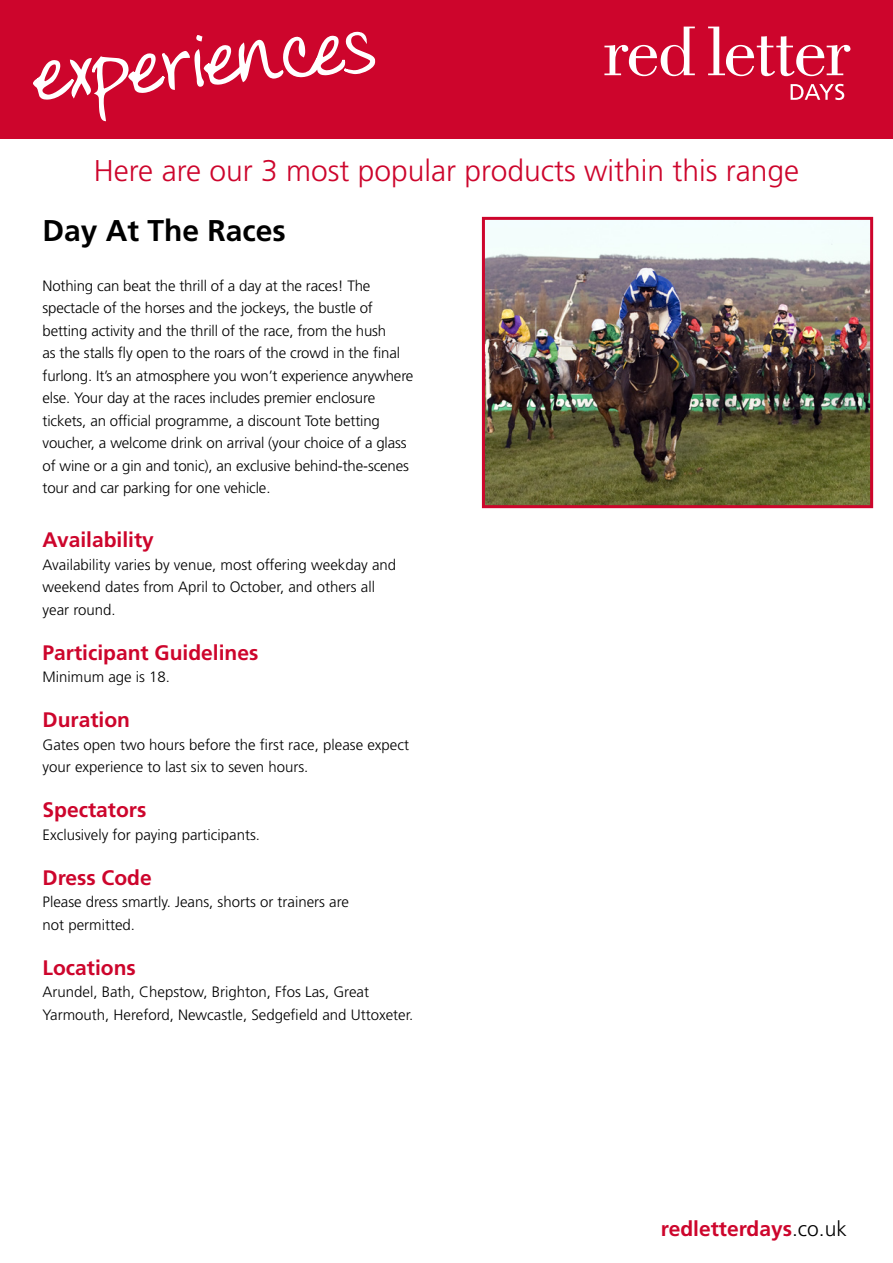
<style>
.page{position:relative;width:893px;height:1263px;background:#fff}
.page>*{position:absolute;margin:0;border:0;box-sizing:border-box;transform-origin:0 0}
.t1{font:300 30px "Frutiger LT Std";color:#cd052c}
.t2{font:700 30px "Frutiger LT Std";color:#000}
.t3{font:700 21px "Frutiger LT Std";color:#cd052c}
.t4{font:300 15px/22.5px "Frutiger LT Std";letter-spacing:-.01em;color:#000}
.s1{font-weight:300;color:#000}
</style>
<div class="page">
<div style="left:0;top:0;width:893px;height:139px;background:#cd052c"></div>
<svg style="left:708px;top:27px;width:142px;height:49px"></svg>
<svg style="left:604px;top:27px;width:91px;height:49px"></svg>
<svg style="left:791px;top:84px;width:53px;height:16px"></svg>
<svg style="left:33px;top:32px;width:342px;height:89px;background:#d52f4f"></svg>
<img style="left:486px;top:221px;width:383px;height:283px">
<div style="left:482px;top:217px;width:391px;height:291px;border:3px solid #cd052c"></div>
<p class="t1" style="left:94px;top:154px;width:707px">Here are our 3 most popular products within this range</p>
<p class="t2" style="left:43px;top:213px;width:245px">Day At The Races</p>
<p class="t4" style="left:43px;top:275px;width:372px">Nothing can beat the thrill of a day at the races! The spectacle of the horses and the jockeys, the bustle of betting activity and the thrill of the race, from the hush<br>as the stalls fly open to the roars of the crowd in the final furlong. It’s an atmosphere you won’t experience anywhere else. Your day at the races includes premier enclosure tickets, an official programme, a discount Tote betting voucher, a welcome drink on arrival (your choice of a glass of wine or a gin and tonic), an exclusive behind-the-scenes tour and car parking for one vehicle.</p>
<p class="t3" style="left:43px;top:528px;width:113px">Availability</p>
<p class="t4" style="left:43px;top:554px;width:355px">Availability varies by venue, most offering weekday and weekend dates from April to October, and others all year round.</p>
<p class="t3" style="left:43px;top:640px;width:217px">Participant Guidelines</p>
<p class="t4" style="left:43px;top:666px;width:129px">Minimum age is 18.</p>
<p class="t3" style="left:43px;top:708px;width:89px">Duration</p>
<p class="t4" style="left:43px;top:734px;width:368px">Gates open two hours before the first race, please expect your experience to last six to seven hours.</p>
<p class="t3" style="left:43px;top:798px;width:105px">Spectators</p>
<p class="t4" style="left:43px;top:824px;width:219px">Exclusively for paying participants.</p>
<p class="t3" style="left:43px;top:865px;width:111px">Dress Code</p>
<p class="t4" style="left:43px;top:891px;width:308px">Please dress smartly. Jeans, shorts or trainers are not permitted.</p>
<p class="t3" style="left:43px;top:955px;width:95px">Locations</p>
<p class="t4" style="left:43px;top:981px;width:372px">Arundel, Bath, Chepstow, Brighton, Ffos Las, Great<br>Yarmouth, Hereford, Newcastle, Sedgefield and Uttoxeter.</p>
<p class="t3" style="left:661px;top:1216px;width:187px">redletterdays<span class="s1">.co.uk</span></p>
</div>
